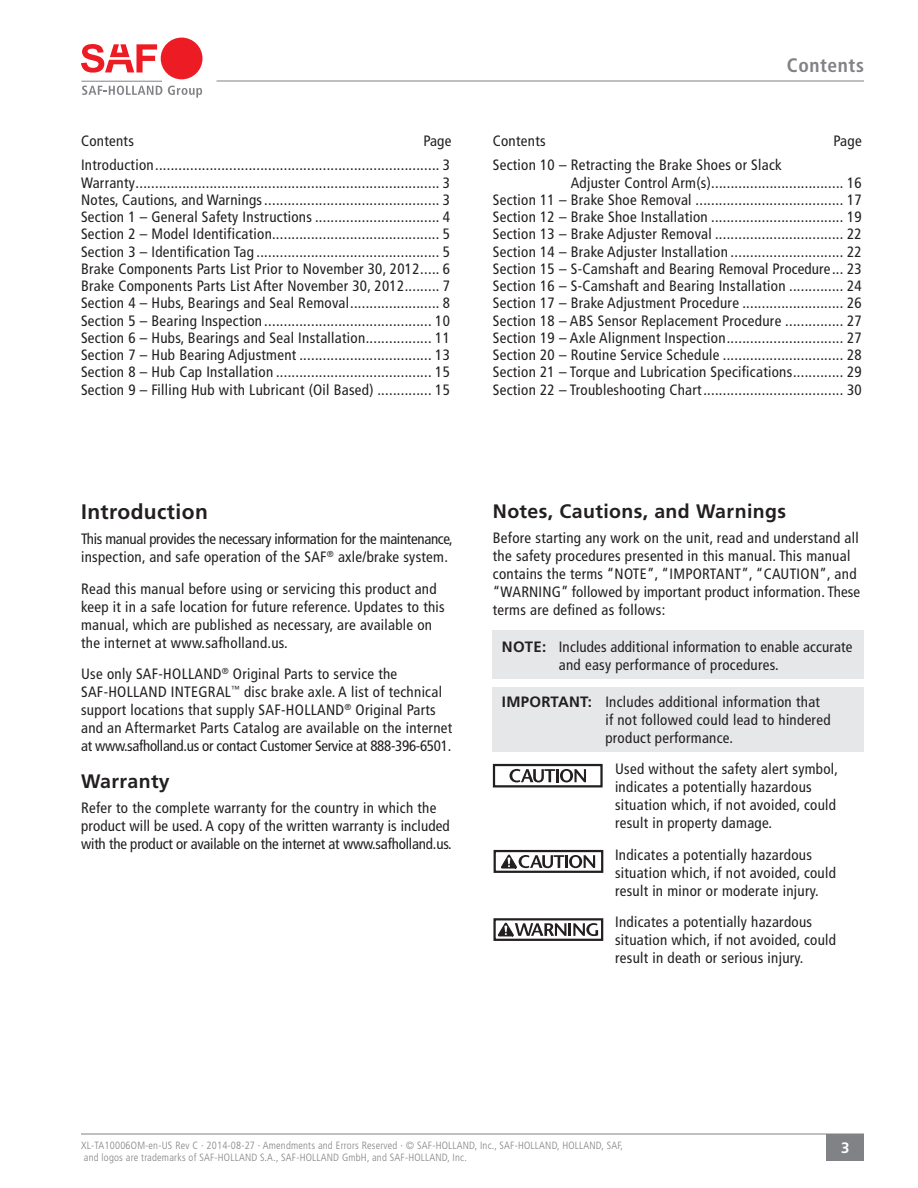
<style>
.page{position:relative;width:918px;height:1188px;background:#fff}
.page>*{position:absolute;margin:0;border:0;box-sizing:border-box;transform-origin:0 0}
.t1{font:700 21px "Frutiger LT Std";letter-spacing:.02em;color:#231f20}
.t2{font:700 19.5px "Frutiger LT Std";letter-spacing:.02em;color:#231f20}
.t3{font:700 condensed 19.5px "Frutiger LT Std";letter-spacing:.03em;color:#808285}
.t4{font:condensed 15px/18px "Frutiger LT Std";letter-spacing:.02em;color:#231f20}
.t5{font:condensed 15px/18px "Frutiger LT Std";letter-spacing:-.02em;color:#231f20}
.t6{font:700 15px "Frutiger LT Std";color:#fff}
.t7{font:300 condensed 10.5px/12.6px "Frutiger LT Std";letter-spacing:.02em;color:#808285}
.s1{font-weight:700;font-stretch:normal}
</style>
<div class="page">
<div style="left:827px;top:1134px;width:37px;height:27px;background:#808285"></div>
<hr style="left:81px;top:1134px;width:783px;height:1px;background:#808285">
<hr style="left:217px;top:81px;width:647px;height:1px;background:#808285">
<svg style="left:82px;top:86px;width:80px;height:9px"></svg>
<svg style="left:168px;top:86px;width:34px;height:12px"></svg>
<hr style="left:81px;top:81px;width:81px;height:1px;background:#808285">
<div style="left:161px;top:38px;width:41px;height:41px;background:#ed1c24;border-radius:50%"></div>
<svg style="left:81px;top:44px;width:76px;height:29px"></svg>
<div style="left:493px;top:687px;width:371px;height:65px;background:#e6e7e8"></div>
<div style="left:493px;top:630px;width:371px;height:48px;background:#e6e7e8"></div>
<div style="left:494px;top:850px;width:109px;height:23px;border:2px solid #231f20"></div>
<svg style="left:501px;top:855px;width:94px;height:13px"></svg>
<div style="left:493px;top:918px;width:110px;height:23px;border:2px solid #231f20"></div>
<svg style="left:498px;top:923px;width:100px;height:13px"></svg>
<div style="left:493px;top:764px;width:110px;height:23px;border:2px solid #231f20"></div>
<svg style="left:509px;top:769px;width:77px;height:13px"></svg>
<p class="t4" style="left:81px;top:133px;width:54px">Contents</p>
<p class="t4" style="left:81px;top:130px;width:372px;line-height:24px;text-align:right">Page<br>Introduction ......................................................................... 3</p>
<p class="t4" style="left:81px;top:174px;width:371px;line-height:17.2px;text-align:justify">Warranty .............................................................................. 3<br>Notes, Cautions, and Warnings ............................................. 3<br>Section 1 – General Safety Instructions ................................ 4<br>Section 2 – Model Identification........................................... 5<br>Section 3 – Identification Tag ............................................... 5<br>Brake Components Parts List Prior to November 30, 2012 ..... 6<br>Brake Components Parts List After November 30, 2012 ......... 7<br>Section 4 – Hubs, Bearings and Seal Removal ....................... 8<br>Section 5 – Bearing Inspection ........................................... 10<br>Section 6 – Hubs, Bearings and Seal Installation ................. 11<br>Section 7 – Hub Bearing Adjustment .................................. 13<br>Section 8 – Hub Cap Installation ........................................ 15<br>Section 9 – Filling Hub with Lubricant (Oil Based) .............. 15</p>
<h2 class="t3" style="left:787px;top:57px;width:79px">Contents</h2>
<p class="t4" style="left:493px;top:133px;width:54px">Contents</p>
<p class="t4" style="left:834px;top:133px;width:30px">Page</p>
<p class="t4" style="left:493px;top:157px;width:291px">Section 10 – Retracting the Brake Shoes or Slack</p>
<p class="t4" style="left:571px;top:174px;width:293px">Adjuster Control Arm(s).................................. 16</p>
<p class="t4" style="left:493px;top:191px;width:371px">Section 11 – Brake Shoe Removal ...................................... 17</p>
<p class="t4" style="left:493px;top:208px;width:371px">Section 12 – Brake Shoe Installation .................................. 19</p>
<p class="t4" style="left:493px;top:226px;width:370px">Section 13 – Brake Adjuster Removal ................................. 22</p>
<p class="t4" style="left:493px;top:243px;width:371px">Section 14 – Brake Adjuster Installation ............................. 22</p>
<p class="t4" style="left:493px;top:260px;width:370px">Section 15 – S-Camshaft and Bearing Removal Procedure ... 23</p>
<p class="t4" style="left:493px;top:277px;width:371px">Section 16 – S-Camshaft and Bearing Installation .............. 24</p>
<p class="t4" style="left:493px;top:295px;width:371px">Section 17 – Brake Adjustment Procedure .......................... 26</p>
<p class="t4" style="left:493px;top:312px;width:371px">Section 18 – ABS Sensor Replacement Procedure ............... 27</p>
<p class="t4" style="left:493px;top:329px;width:371px">Section 19 – Axle Alignment Inspection .............................. 27</p>
<p class="t4" style="left:493px;top:346px;width:371px">Section 20 – Routine Service Schedule ............................... 28</p>
<p class="t4" style="left:493px;top:364px;width:371px">Section 21 – Torque and Lubrication Specifications ............. 29</p>
<p class="t4" style="left:493px;top:381px;width:371px">Section 22 – Troubleshooting Chart .................................... 30</p>
<h1 class="t1" style="left:81px;top:503px;width:128px">Introduction</h1>
<p class="t5" style="left:81px;top:531px;width:373px">This manual provides the necessary information for the maintenance, inspection, and safe operation of the SAF<sup>®</sup> axle/brake system.</p>
<p class="t4" style="left:81px;top:580px;width:365px">Read this manual before using or servicing this product and keep it in a safe location for future reference. Updates to this manual, which are published as necessary, are available on the internet at www.safholland.us.</p>
<p class="t4" style="left:81px;top:666px;width:373px">Use only SAF-HOLLAND<sup>®</sup> Original Parts to service the SAF-HOLLAND INTEGRAL<sup>™</sup> disc brake axle. A list of technical support locations that supply SAF-HOLLAND<sup>®</sup> Original Parts and an Aftermarket Parts Catalog are available on the internet at www.safholland.us or contact Customer Service at 888-396-6501.</p>
<h2 class="t2" style="left:81px;top:773px;width:90px">Warranty</h2>
<p class="t4" style="left:81px;top:799px;width:372px">Refer to the complete warranty for the country in which the product will be used. A copy of the written warranty is included with the product or available on the internet at www.safholland.us.</p>
<h2 class="t2" style="left:493px;top:503px;width:295px">Notes, Cautions, and Warnings</h2>
<p class="t4" style="left:493px;top:529px;width:369px">Before starting any work on the unit, read and understand all the safety procedures presented in this manual. This manual contains the terms “NOTE”, “IMPORTANT”, “CAUTION”, and “WARNING” followed by important product information. These terms are defined as follows:</p>
<p class="t4" style="left:559px;top:638px;width:295px;text-indent:-57px"><span class="s1">NOTE:</span> Includes additional information to enable accurate and easy performance of procedures.</p>
<p class="t4" style="left:605px;top:693px;width:227px;text-indent:-104px"><span class="s1">IMPORTANT:</span> Includes additional information that if not followed could lead to hindered product performance.</p>
<p class="t4" style="left:615px;top:761px;width:225px">Used without the safety alert symbol, indicates a potentially hazardous situation which, if not avoided, could result in property damage.</p>
<p class="t4" style="left:615px;top:846px;width:223px">Indicates a potentially hazardous situation which, if not avoided, could result in minor or moderate injury.</p>
<p class="t4" style="left:615px;top:914px;width:223px">Indicates a potentially hazardous situation which, if not avoided, could result in death or serious injury.</p>
<p class="t7" style="left:81px;top:1139px;width:543px">XL-TA10006OM-en-US Rev C · 2014-08-27 · Amendments and Errors Reserved · © SAF-HOLLAND, Inc., SAF-HOLLAND, HOLLAND, SAF, and logos are trademarks of SAF-HOLLAND S.A., SAF-HOLLAND GmbH, and SAF-HOLLAND, Inc.</p>
<p class="t6" style="left:841px;top:1141px;width:10px">3</p>
</div>
